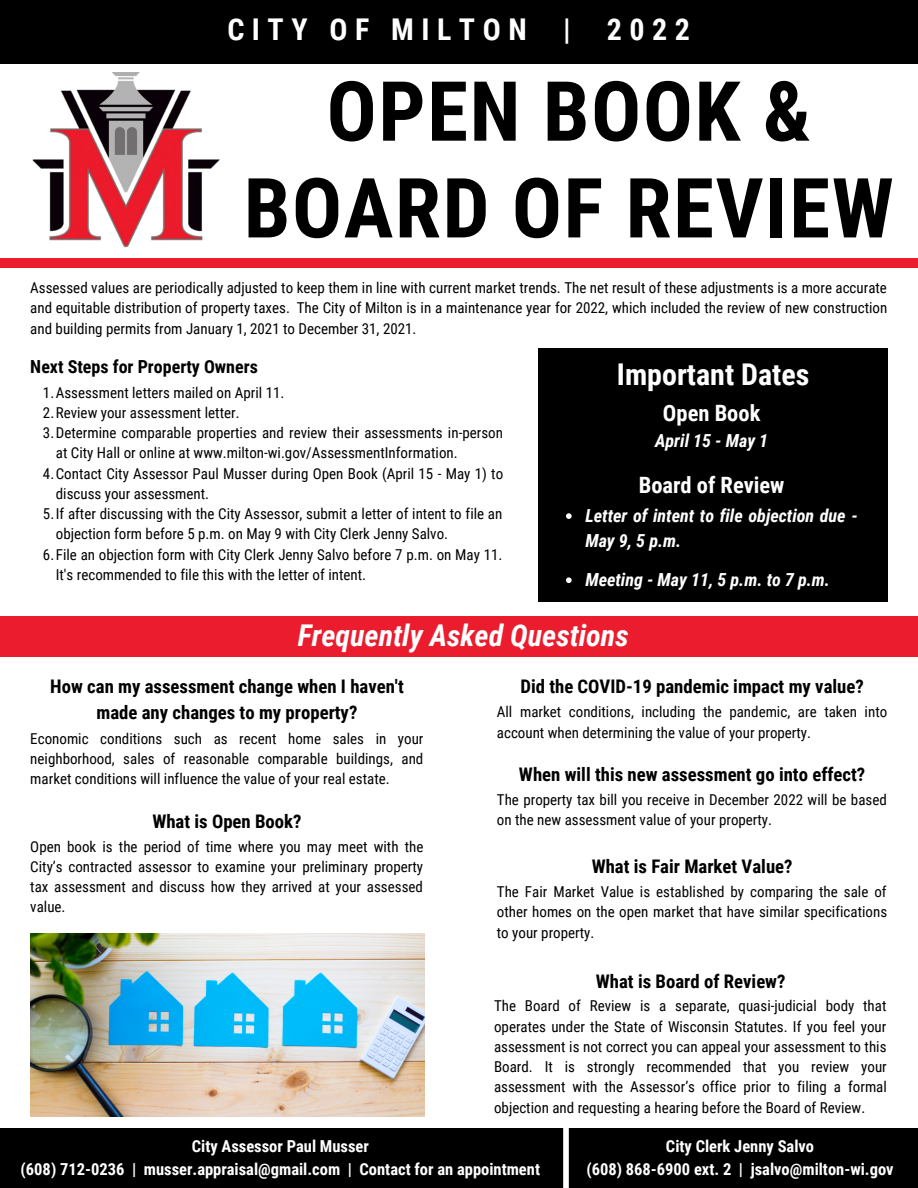
<style>
.page{position:relative;width:918px;height:1188px;background:#fff}
.page>*{position:absolute;margin:0;border:0;box-sizing:border-box;transform-origin:0 0}
.t1{font:700 82.95px/96.8px "Roboto Condensed";letter-spacing:.02em;color:#000;text-align:center}
.t2{font:italic 700 30px "Roboto Condensed";color:#fff}
.t3{font:700 30px "Roboto Condensed";letter-spacing:.25em;color:#fff}
.t4{font:700 30px "Roboto Condensed";color:#fff}
.t5{font:700 22.5px "Roboto Condensed";color:#fff}
.t6{font:700 18.75px/25.8px "Roboto Condensed";color:#000;text-align:center}
.t7{font:italic 700 18px/24.8px "Roboto Condensed";color:#fff}
.t8{font:700 18px "Roboto Condensed";color:#000}
.t9{font:700 16.5px "Roboto Condensed";color:#fff}
.t10{font:15px/20.2px "Roboto Condensed";color:#000}
</style>
<div class="page">
<div style="left:0;top:0;width:918px;height:63px;background:#000"></div>
<div style="left:0;top:259px;width:918px;height:9px;background:#eb1c2d"></div>
<img style="left:32px;top:72px;width:188px;height:176px">
<div style="left:0;top:1128px;width:918px;height:60px;background:#000"></div>
<div style="left:563px;top:1120px;width:6px;height:68px;background:#fff"></div>
<div style="left:0;top:616px;width:918px;height:41px;background:#eb1c2d"></div>
<div style="left:538px;top:349px;width:350px;height:253px;background:#000"></div>
<img style="left:30px;top:933px;width:394px;height:184px">
<svg style="left:566px;top:513px;width:6px;height:6px"></svg>
<svg style="left:566px;top:577px;width:6px;height:6px"></svg>
<p class="t3" style="left:227px;top:12px;width:464px">CITY OF MILTON | 2022</p>
<p class="t1" style="left:244px;top:64px;width:652px">OPEN BOOK &amp;<br>BOARD OF REVIEW</p>
<p class="t10" style="left:30px;top:278px;width:859px;text-align:justify">Assessed values are periodically adjusted to keep them in line with current market trends. The net result of these adjustments is a more accurate and equitable distribution of property taxes. The City of Milton is in a maintenance year for 2022, which included the review of new construction and building permits from January 1, 2021 to December 31, 2021.</p>
<p class="t8" style="left:30px;top:357px;width:229px">Next Steps for Property Owners</p>
<p class="t10" style="left:43px;top:382px;width:243px">1.Assessment letters mailed on April 11.</p>
<p class="t10" style="left:43px;top:403px;width:198px">2.Review your assessment letter.</p>
<p class="t10" style="left:56px;top:423px;width:449px;text-indent:-13px">3.Determine comparable properties and review their assessments in-person at City Hall or online at www.milton-wi.gov/AssessmentInformation.</p>
<p class="t10" style="left:56px;top:463px;width:449px;text-indent:-13px">4.Contact City Assessor Paul Musser during Open Book (April 15 - May 1) to discuss your assessment.</p>
<p class="t10" style="left:56px;top:504px;width:448px;text-indent:-13px">5.If after discussing with the City Assessor, submit a letter of intent to file an objection form before 5 p.m. on May 9 with City Clerk Jenny Salvo.</p>
<p class="t10" style="left:56px;top:544px;width:448px;text-indent:-13px">6.File an objection form with City Clerk Jenny Salvo before 7 p.m. on May 11.<br>It's recommended to file this with the letter of intent.</p>
<p class="t4" style="left:617px;top:357px;width:194px">Important Dates</p>
<p class="t5" style="left:663px;top:400px;width:99px">Open Book</p>
<p class="t7" style="left:655px;top:429px;width:115px">April 15 - May 1</p>
<p class="t5" style="left:639px;top:472px;width:147px">Board of Review</p>
<p class="t7" style="left:585px;top:504px;width:274px">Letter of intent to file objection due -<br>May 9, 5 p.m.</p>
<p class="t7" style="left:585px;top:568px;width:246px">Meeting - May 11, 5 p.m. to 7 p.m.</p>
<p class="t2" style="left:298px;top:618px;width:333px">Frequently Asked Questions</p>
<p class="t6" style="left:50px;top:674px;width:355px">How can my assessment change when I haven't made any changes to my property?</p>
<p class="t10" style="left:30px;top:729px;width:395px;text-align:justify">Economic conditions such as recent home sales in your neighborhood, sales of reasonable comparable buildings, and market conditions will influence the value of your real estate.</p>
<p class="t6" style="left:152px;top:809px;width:151px">What is Open Book?</p>
<p class="t10" style="left:30px;top:836px;width:395px;text-align:justify">Open book is the period of time where you may meet with the City’s contracted assessor to examine your preliminary property tax assessment and discuss how they arrived at your assessed value.</p>
<p class="t6" style="left:520px;top:674px;width:345px">Did the COVID-19 pandemic impact my value?</p>
<p class="t10" style="left:497px;top:702px;width:392px">All market conditions, including the pandemic, are taken into account when determining the value of your property.</p>
<p class="t6" style="left:519px;top:761px;width:348px">When will this new assessment go into effect?</p>
<p class="t10" style="left:497px;top:789px;width:391px">The property tax bill you receive in December 2022 will be based on the new assessment value of your property.</p>
<p class="t6" style="left:592px;top:854px;width:202px">What is Fair Market Value?</p>
<p class="t10" style="left:497px;top:882px;width:392px;text-align:justify">The Fair Market Value is established by comparing the sale of other homes on the open market that have similar specifications to your property.</p>
<p class="t6" style="left:596px;top:969px;width:191px">What is Board of Review?</p>
<p class="t10" style="left:494px;top:996px;width:394px;text-align:justify">The Board of Review is a separate, quasi-judicial body that operates under the State of Wisconsin Statutes. If you feel your assessment is not correct you can appeal your assessment to this Board. It is strongly recommended that you review your assessment with the Assessor’s office prior to filing a formal objection and requesting a hearing before the Board of Review.</p>
<p class="t9" style="left:192px;top:1137px;width:179px">City Assessor Paul Musser</p>
<p class="t9" style="left:21px;top:1160px;width:521px">(608) 712-0236 | musser.appraisal@gmail.com | Contact for an appointment</p>
<p class="t9" style="left:666px;top:1137px;width:150px">City Clerk Jenny Salvo</p>
<p class="t9" style="left:586px;top:1160px;width:309px">(608) 868-6900 ext. 2 | jsalvo@milton-wi.gov</p>
</div>
